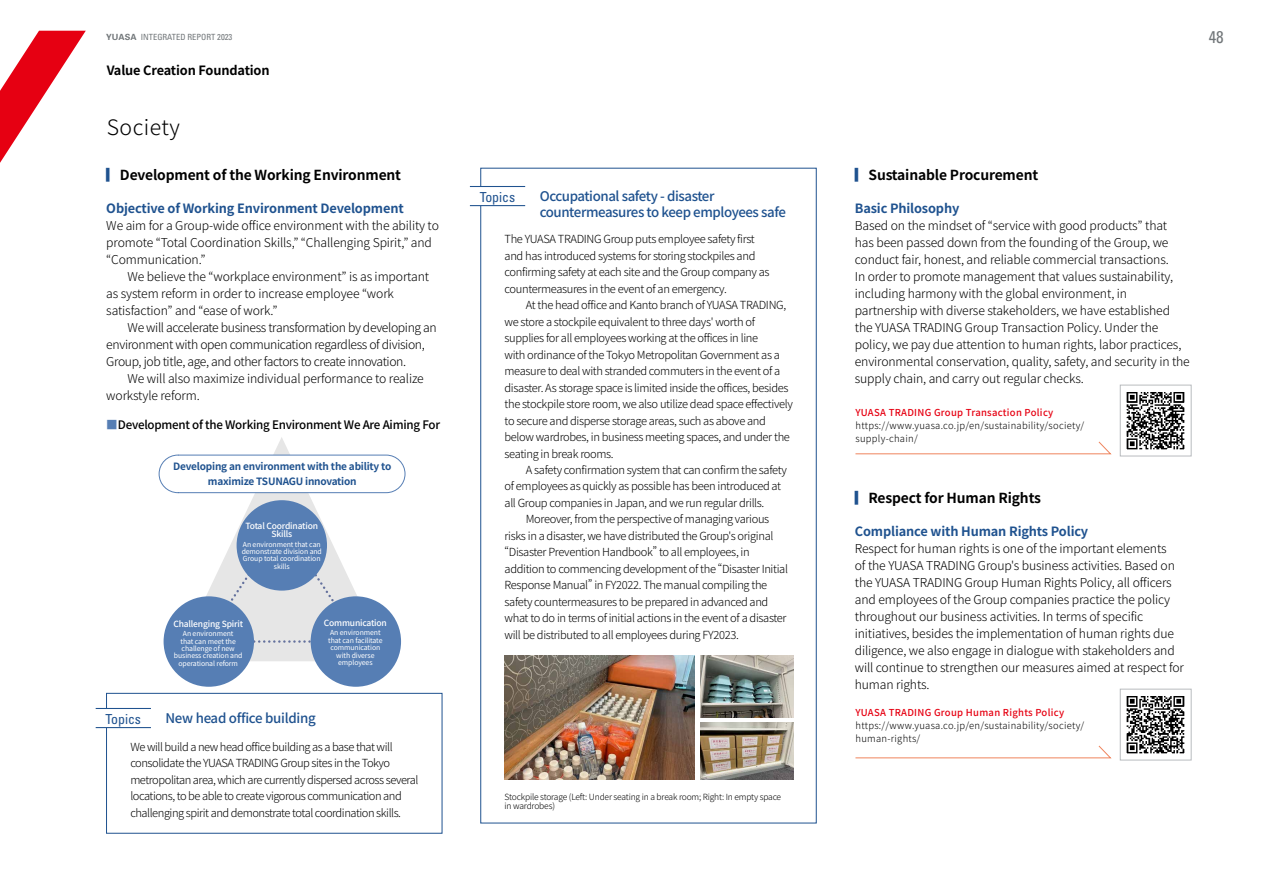
<style>
.page{position:relative;width:1263px;height:893px;background:#fff}
.page>*{position:absolute;margin:0;border:0;box-sizing:border-box;transform-origin:0 0}
.t1{font:300 21.3px "Noto Sans JP";letter-spacing:.025em;color:#000}
.t2{font:condensed 16.95px "Univers LT Std";color:#717679}
.t3{font:700 13.8px "Noto Sans JP";letter-spacing:-.01em;color:#000}
.t4{font:condensed 13.8px "Univers LT Std";color:#1f528f}
.t5{font:500 13.35px/15.9px "Noto Sans JP";letter-spacing:-.03em;color:#1f528f}
.t6{font:700 12.75px "Noto Sans JP";letter-spacing:-.01em;color:#1f528f}
.t7{font:700 12.75px "Noto Sans JP";letter-spacing:-.01em;color:#000}
.t8{font:300 12.15px/17px "Noto Sans JP";letter-spacing:-.01em;color:#000}
.t9{font:300 12.15px/17px "Noto Sans JP";letter-spacing:-.03em;color:#000}
.t10{font:500 11.7px "Noto Sans JP";letter-spacing:-.02em;color:#000}
.t11{font:300 11.1px/16.5px "Noto Sans JP";letter-spacing:-.03em;color:#000}
.t12{font:700 10.05px/14.2px "Noto Sans JP";letter-spacing:-.02em;color:#1f528f;text-align:center}
.t13{font:300 9.6px/12.8px "Noto Sans JP";letter-spacing:.03em;color:#000}
.t14{font:500 9.6px "Noto Sans JP";letter-spacing:.03em;color:#e60012}
.t15{font:300 8.55px/9.6px "Noto Sans JP";letter-spacing:-.02em;color:#000}
.t16{font:500 8.55px/8.6px "Noto Sans JP";letter-spacing:-.02em;color:#fff;text-align:center}
.t17{font:condensed 8.55px "Univers LT Std";color:#717679}
.t18{font:6.9px/7.5px "Noto Sans JP";letter-spacing:-.01em;color:#fff;text-align:center}
.s1{font-family:"Univers";font-weight:700;font-stretch:normal}
.s2{color:#1f528f}
.s3{color:#567eb4}
</style>
<div class="page">
<svg style="left:0;top:31px;width:86px;height:132px"></svg>
<img style="left:1126px;top:392px;width:59px;height:58px">
<div style="left:1120px;top:385px;width:71px;height:71px;border:1px solid #b9bcbf"></div>
<svg style="left:855px;top:441px;width:256px;height:13px"></svg>
<img style="left:1126px;top:696px;width:59px;height:58px">
<div style="left:1120px;top:689px;width:71px;height:71px;border:1px solid #b9bcbf"></div>
<svg style="left:855px;top:745px;width:256px;height:13px"></svg>
<div style="left:106px;top:693px;width:336px;height:140px;border:1px solid #1f528f"></div>
<hr style="left:470px;top:186px;width:55px;height:1px;background:#1f528f">
<hr style="left:470px;top:205px;width:55px;height:1px;background:#1f528f">
<div style="left:96px;top:708px;width:55px;height:20px;background:#fff"></div>
<hr style="left:96px;top:708px;width:55px;height:1px;background:#1f528f">
<hr style="left:96px;top:727px;width:55px;height:1px;background:#1f528f">
<img style="left:505px;top:656px;width:189px;height:124px">
<img style="left:700px;top:656px;width:93px;height:62px">
<img style="left:700px;top:722px;width:93px;height:58px">
<svg style="left:175px;top:437px;width:213px;height:224px"></svg>
<svg style="left:202px;top:524px;width:159px;height:119px"></svg>
<div style="left:237px;top:500px;width:90px;height:91px;background:#567eb4;border-radius:50%"></div>
<div style="left:311px;top:596px;width:90px;height:91px;background:#567eb4;border-radius:50%"></div>
<div style="left:164px;top:596px;width:90px;height:91px;background:#567eb4;border-radius:50%"></div>
<svg style="left:158px;top:454px;width:248px;height:39px"></svg>
<p class="t17" style="left:106px;top:32px;width:128px"><span class="s1">YUASA</span> INTEGRATED REPORT 2023</p>
<h2 class="t2" style="left:1209px;top:26px;width:17px">48</h2>
<p class="t7" style="left:107px;top:63px;width:164px">Value Creation Foundation</p>
<h1 class="t1" style="left:107px;top:115px;width:75px">Society</h1>
<p class="t3" style="left:106px;top:167px;width:296px"><span class="s2">▎</span>Development of the Working Environment</p>
<p class="t6" style="left:106px;top:201px;width:299px">Objective of Working Environment Development</p>
<p class="t8" style="left:106px;top:218px;width:334px">We aim for a Group-wide office environment with the ability to promote “Total Coordination Skills,” “Challenging Spirit,” and “Communication.”</p>
<p class="t8" style="left:106px;top:269px;width:324px;text-indent:21px">We believe the “workplace environment” is as important as system reform in order to increase employee “work satisfaction” and “ease of work.”</p>
<p class="t9" style="left:106px;top:320px;width:332px;text-indent:21px">We will accelerate business transformation by developing an environment with open communication regardless of division,<br>Group, job title, age, and other factors to create innovation.</p>
<p class="t8" style="left:106px;top:371px;width:319px;text-indent:21px">We will also maximize individual performance to realize workstyle reform.</p>
<p class="t10" style="left:106px;top:418px;width:335px"><span class="s3">■</span>Development of the Working Environment We Are Aiming For</p>
<p class="t12" style="left:173px;top:460px;width:220px">Developing an environment with the ability to maximize TSUNAGU innovation</p>
<p class="t16" style="left:245px;top:521px;width:74px">Total Coordination<br>Skills</p>
<p class="t18" style="left:242px;top:540px;width:82px">An environment that can demonstrate division and<br>Group total coordination skills</p>
<p class="t4" style="left:106px;top:710px;width:37px">Topics</p>
<p class="t16" style="left:173px;top:619px;width:71px">Challenging Spirit</p>
<p class="t18" style="left:174px;top:630px;width:70px">An environment<br>that can meet the challenge of new business creation and operational reform</p>
<p class="t16" style="left:324px;top:618px;width:65px">Communication</p>
<p class="t18" style="left:328px;top:629px;width:56px">An environment that can facilitate communication with diverse employees</p>
<p class="t5" style="left:165px;top:711px;width:152px">New head office building</p>
<p class="t11" style="left:130px;top:739px;width:290px">We will build a new head office building as a base that will consolidate the YUASA TRADING Group sites in the Tokyo metropolitan area, which are currently dispersed across several locations, to be able to create vigorous communication and challenging spirit and demonstrate total coordination skills.</p>
<p class="t4" style="left:480px;top:188px;width:37px">Topics</p>
<p class="t5" style="left:540px;top:188px;width:248px">Occupational safety - disaster countermeasures to keep employees safe</p>
<p class="t11" style="left:505px;top:231px;width:266px">The YUASA TRADING Group puts employee safety first and has introduced systems for storing stockpiles and confirming safety at each site and the Group company as countermeasures in the event of an emergency.</p>
<p class="t11" style="left:505px;top:297px;width:290px;text-indent:21px">At the head office and Kanto branch of YUASA TRADING, we store a stockpile equivalent to three days' worth of supplies for all employees working at the offices in line<br>with ordinance of the Tokyo Metropolitan Government as a measure to deal with stranded commuters in the event of a disaster. As storage space is limited inside the offices, besides the stockpile store room, we also utilize dead space effectively to secure and disperse storage areas, such as above and below wardrobes, in business meeting spaces, and under the seating in break rooms.</p>
<p class="t11" style="left:526px;top:462px;width:262px">A safety confirmation system that can confirm the safety</p>
<p class="t11" style="left:505px;top:478px;width:278px">of employees as quickly as possible has been introduced at</p>
<p class="t11" style="left:505px;top:495px;width:261px">all Group companies in Japan, and we run regular drills.</p>
<p class="t11" style="left:526px;top:511px;width:245px">Moreover, from the perspective of managing various</p>
<p class="t11" style="left:505px;top:528px;width:270px">risks in a disaster, we have distributed the Group's original</p>
<p class="t11" style="left:505px;top:544px;width:247px">“Disaster Prevention Handbook” to all employees, in</p>
<p class="t11" style="left:505px;top:561px;width:285px">addition to commencing development of the “Disaster Initial</p>
<p class="t11" style="left:505px;top:577px;width:264px">Response Manual” in FY2022. The manual compiling the</p>
<p class="t11" style="left:505px;top:594px;width:265px">safety countermeasures to be prepared in advanced and</p>
<p class="t11" style="left:505px;top:610px;width:284px">what to do in terms of initial actions in the event of a disaster</p>
<p class="t11" style="left:505px;top:627px;width:236px">will be distributed to all employees during FY2023.</p>
<p class="t15" style="left:505px;top:792px;width:278px">Stockpile storage (Left: Under seating in a break room; Right: In empty space in wardrobes)</p>
<p class="t3" style="left:855px;top:167px;width:185px"><span class="s2">▎</span>Sustainable Procurement</p>
<p class="t6" style="left:855px;top:201px;width:106px">Basic Philosophy</p>
<p class="t8" style="left:855px;top:218px;width:337px">Based on the mindset of “service with good products” that<br>has been passed down from the founding of the Group, we conduct fair, honest, and reliable commercial transactions.<br>In order to promote management that values sustainability, including harmony with the global environment, in partnership with diverse stakeholders, we have established the YUASA TRADING Group Transaction Policy. Under the policy, we pay due attention to human rights, labor practices, environmental conservation, quality, safety, and security in the supply chain, and carry out regular checks.</p>
<p class="t14" style="left:855px;top:407px;width:199px">YUASA TRADING Group Transaction Policy</p>
<p class="t13" style="left:855px;top:419px;width:230px">https://www.yuasa.co.jp/en/sustainability/society/ supply-chain/</p>
<p class="t3" style="left:855px;top:490px;width:188px"><span class="s2">▎</span>Respect for Human Rights</p>
<p class="t6" style="left:855px;top:524px;width:235px">Compliance with Human Rights Policy</p>
<p class="t8" style="left:855px;top:541px;width:331px">Respect for human rights is one of the important elements<br>of the YUASA TRADING Group's business activities. Based on the YUASA TRADING Group Human Rights Policy, all officers and employees of the Group companies practice the policy throughout our business activities. In terms of specific initiatives, besides the implementation of human rights due diligence, we also engage in dialogue with stakeholders and will continue to strengthen our measures aimed at respect for human rights.</p>
<p class="t14" style="left:855px;top:707px;width:210px">YUASA TRADING Group Human Rights Policy</p>
<p class="t13" style="left:855px;top:719px;width:230px">https://www.yuasa.co.jp/en/sustainability/society/ human-rights/</p>
</div>
